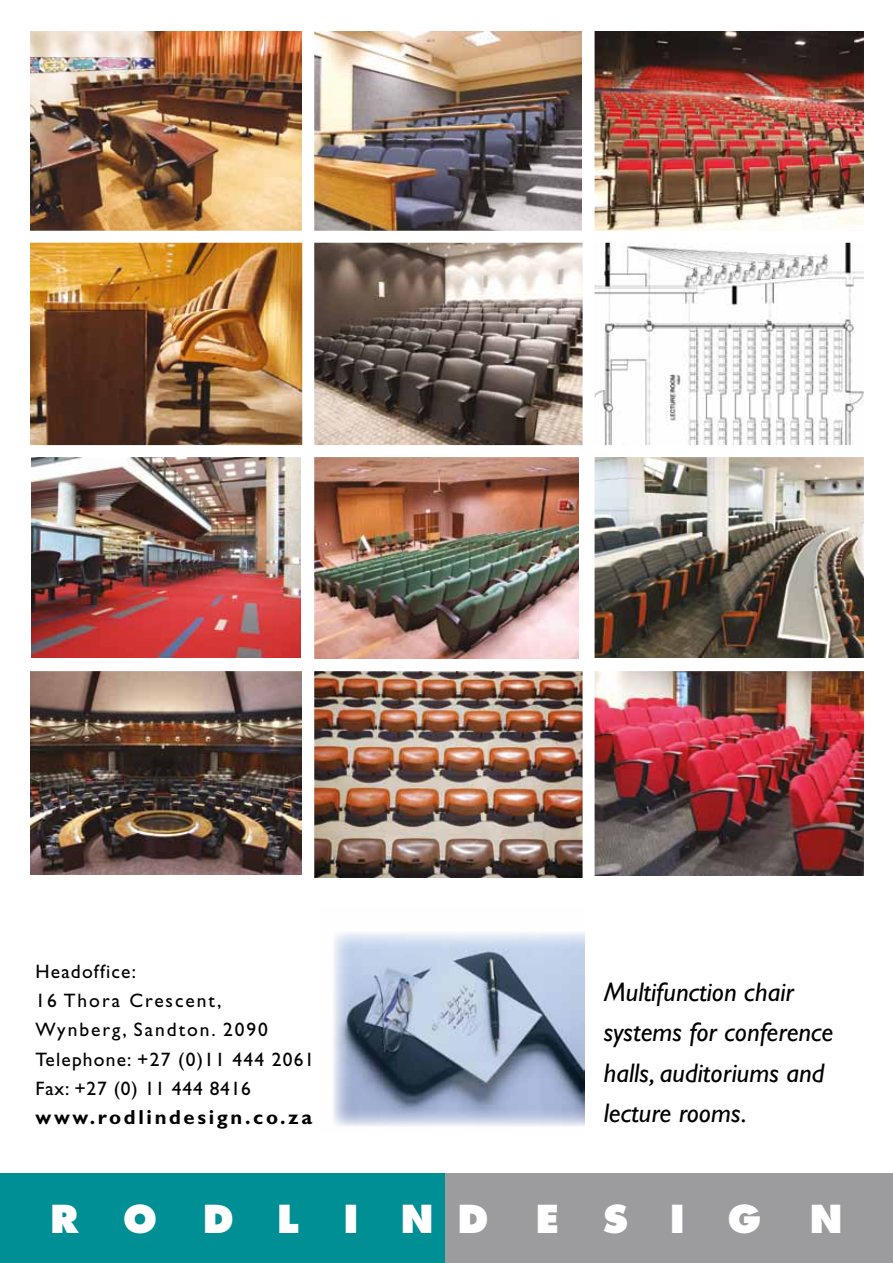
<style>
.page{position:relative;width:893px;height:1263px;background:#fff}
.page>*{position:absolute;margin:0;border:0;box-sizing:border-box;transform-origin:0 0}
.t1{font:800 37.5px "Futura Std";color:#fff}
.t2{font:italic 27px/40.5px "Gill Sans Std";color:#000}
.t3{font:700 20.25px "Gill Sans Std";letter-spacing:.13em;color:#000}
.t4{font:19.5px/29.2px "Gill Sans Std";letter-spacing:.06em;color:#000}
</style>
<div class="page">
<img style="left:354px;top:952px;width:230px;height:154px">
<svg style="left:333px;top:952px;width:21px;height:154px"></svg>
<svg style="left:334px;top:932px;width:251px;height:20px"></svg>
<img style="left:314px;top:457px;width:264px;height:202px">
<img style="left:314px;top:671px;width:269px;height:206px">
<img style="left:31px;top:671px;width:271px;height:204px">
<img style="left:595px;top:671px;width:269px;height:205px">
<img style="left:595px;top:243px;width:269px;height:202px">
<img style="left:30px;top:243px;width:272px;height:202px">
<img style="left:314px;top:243px;width:269px;height:202px">
<img style="left:31px;top:32px;width:271px;height:199px">
<img style="left:595px;top:32px;width:269px;height:199px">
<img style="left:595px;top:457px;width:269px;height:200px">
<img style="left:315px;top:31px;width:267px;height:200px">
<img style="left:31px;top:458px;width:270px;height:200px">
<div style="left:0;top:1173px;width:445px;height:90px;background:#008f95"></div>
<div style="left:445px;top:1173px;width:448px;height:90px;background:#9c9c9e"></div>
<svg style="left:333px;top:1106px;width:252px;height:21px"></svg>
<p class="t4" style="left:36px;top:957px;width:280px">Headoffice:<br>16 Thora Crescent,<br>Wynberg, Sandton. 2090<br>Telephone: +27 (0)11 444 2061<br>Fax: +27 (0) 11 444 8416</p>
<p class="t3" style="left:36px;top:1105px;width:278px">www.rodlindesign.co.za</p>
<h2 class="t2" style="left:604px;top:971px;width:231px">Multifunction chair systems for conference halls, auditoriums and lecture rooms.</h2>
<h1 class="t1" style="left:50px;top:1195px;width:440px">R O D L I N D</h1>
<h1 class="t1" style="left:536px;top:1195px;width:227px">E S I G</h1>
<h1 class="t1" style="left:810px;top:1195px;width:34px">N</h1>
</div>
